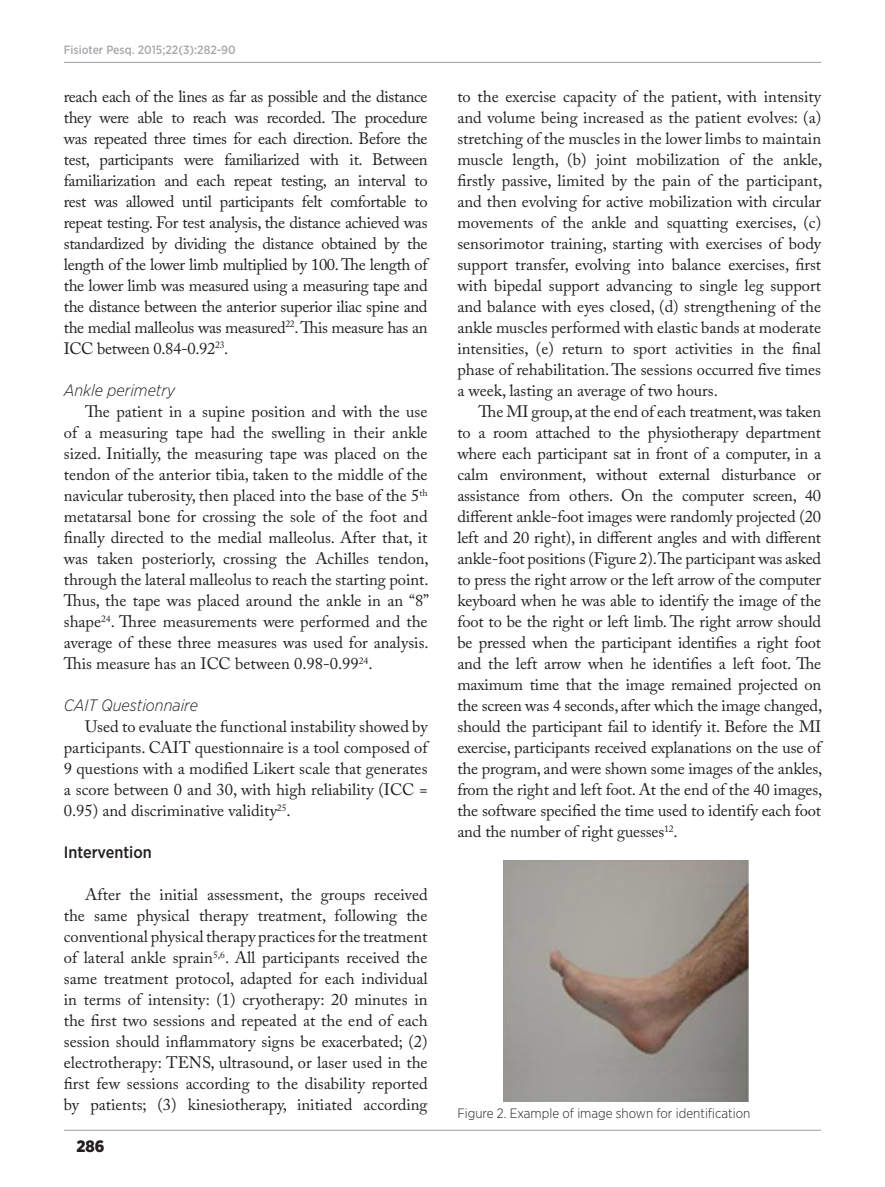
<style>
.page{position:relative;width:885px;height:1187px;background:#fff}
.page>*{position:absolute;margin:0;border:0;box-sizing:border-box;transform-origin:0 0}
.TEXTO{font:16.5px/21px "Adobe Caslon Pro";color:#231f20;text-align:justify}
.Sub3{font:italic 300 16.5px "Gotham Narrow";color:#231f20}
.Sub2{font:500 16.5px "Gotham Narrow";color:#231f20}
.t1{font:900 16.5px "Gotham Narrow";color:#231f20}
.Figura_tit{font:300 13.5px "Gotham Narrow";color:#231f20}
.t2{font:500 12px "Gotham Narrow";color:#a8a9ad}
</style>
<div class="page">
<hr style="left:64px;top:62px;width:757px;height:1px;background:#a8a9ad">
<hr style="left:64px;top:1129px;width:757px;height:1px;background:#a8a9ad">
<img style="left:504px;top:860px;width:244px;height:241px">
<p class="t2" style="left:64px;top:42px;width:173px">Fisioter Pesq. 2015;22(3):282-90</p>
<p class="TEXTO" style="left:64px;top:86px;width:365px">reach each of the lines as far as possible and the distance they were able to reach was recorded. The procedure was repeated three times for each direction. Before the test, participants were familiarized with it. Between familiarization and each repeat testing, an interval to rest was allowed until participants felt comfortable to repeat testing. For test analysis, the distance achieved was standardized by dividing the distance obtained by the length of the lower limb multiplied by 100. The length of the lower limb was measured using a measuring tape and the distance between the anterior superior iliac spine and the medial malleolus was measured<sup>22</sup>. This measure has an ICC between 0.84-0.92<sup>23</sup>.</p>
<p class="Sub3" style="left:64px;top:380px;width:113px">Ankle perimetry</p>
<p class="TEXTO" style="left:64px;top:401px;width:367px;text-indent:21px">The patient in a supine position and with the use of a measuring tape had the swelling in their ankle sized. Initially, the measuring tape was placed on the tendon of the anterior tibia, taken to the middle of the navicular tuberosity, then placed into the base of the 5<sup>th </sup>metatarsal bone for crossing the sole of the foot and finally directed to the medial malleolus. After that, it was taken posteriorly, crossing the Achilles tendon, through the lateral malleolus to reach the starting point.<br>Thus, the tape was placed around the ankle in an “8” shape<sup>24</sup>. Three measurements were performed and the average of these three measures was used for analysis.<br>This measure has an ICC between 0.98-0.99<sup>24</sup>.</p>
<p class="Sub3" style="left:64px;top:695px;width:136px">CAIT Questionnaire</p>
<p class="TEXTO" style="left:64px;top:716px;width:365px;text-indent:21px">Used to evaluate the functional instability showed by participants. CAIT questionnaire is a tool composed of 9 questions with a modified Likert scale that generates a score between 0 and 30, with high reliability (ICC = 0.95) and discriminative validity<sup>25</sup>.</p>
<p class="Sub2" style="left:64px;top:842px;width:89px">Intervention</p>
<p class="TEXTO" style="left:64px;top:884px;width:365px;text-indent:21px">After the initial assessment, the groups received the same physical therapy treatment, following the conventional physical therapy practices for the treatment of lateral ankle sprain<sup>5,6</sup>. All participants received the same treatment protocol, adapted for each individual in terms of intensity: (1) cryotherapy: 20 minutes in the first two sessions and repeated at the end of each session should inflammatory signs be exacerbated; (2) electrotherapy: TENS, ultrasound, or laser used in the first few sessions according to the disability reported by patients; (3) kinesiotherapy, initiated according</p>
<p class="t1" style="left:77px;top:1135px;width:30px">286</p>
<p class="TEXTO" style="left:457px;top:86px;width:366px">to the exercise capacity of the patient, with intensity and volume being increased as the patient evolves: (a) stretching of the muscles in the lower limbs to maintain muscle length, (b) joint mobilization of the ankle, firstly passive, limited by the pain of the participant, and then evolving for active mobilization with circular movements of the ankle and squatting exercises, (c) sensorimotor training, starting with exercises of body support transfer, evolving into balance exercises, first with bipedal support advancing to single leg support and balance with eyes closed, (d) strengthening of the ankle muscles performed with elastic bands at moderate intensities, (e) return to sport activities in the final phase of rehabilitation. The sessions occurred five times a week, lasting an average of two hours.</p>
<p class="TEXTO" style="left:457px;top:401px;width:366px;text-indent:21px">The MI group, at the end of each treatment, was taken to a room attached to the physiotherapy department where each participant sat in front of a computer, in a calm environment, without external disturbance or assistance from others. On the computer screen, 40 different ankle-foot images were randomly projected (20 left and 20 right), in different angles and with different ankle-foot positions (Figure 2). The participant was asked to press the right arrow or the left arrow of the computer keyboard when he was able to identify the image of the foot to be the right or left limb. The right arrow should be pressed when the participant identifies a right foot and the left arrow when he identifies a left foot. The maximum time that the image remained projected on the screen was 4 seconds, after which the image changed, should the participant fail to identify it. Before the MI exercise, participants received explanations on the use of the program, and were shown some images of the ankles, from the right and left foot. At the end of the 40 images, the software specified the time used to identify each foot and the number of right guesses<sup>12</sup>.</p>
<p class="Figura_tit" style="left:457px;top:1105px;width:294px">Figure 2. Example of image shown for identification</p>
</div>
